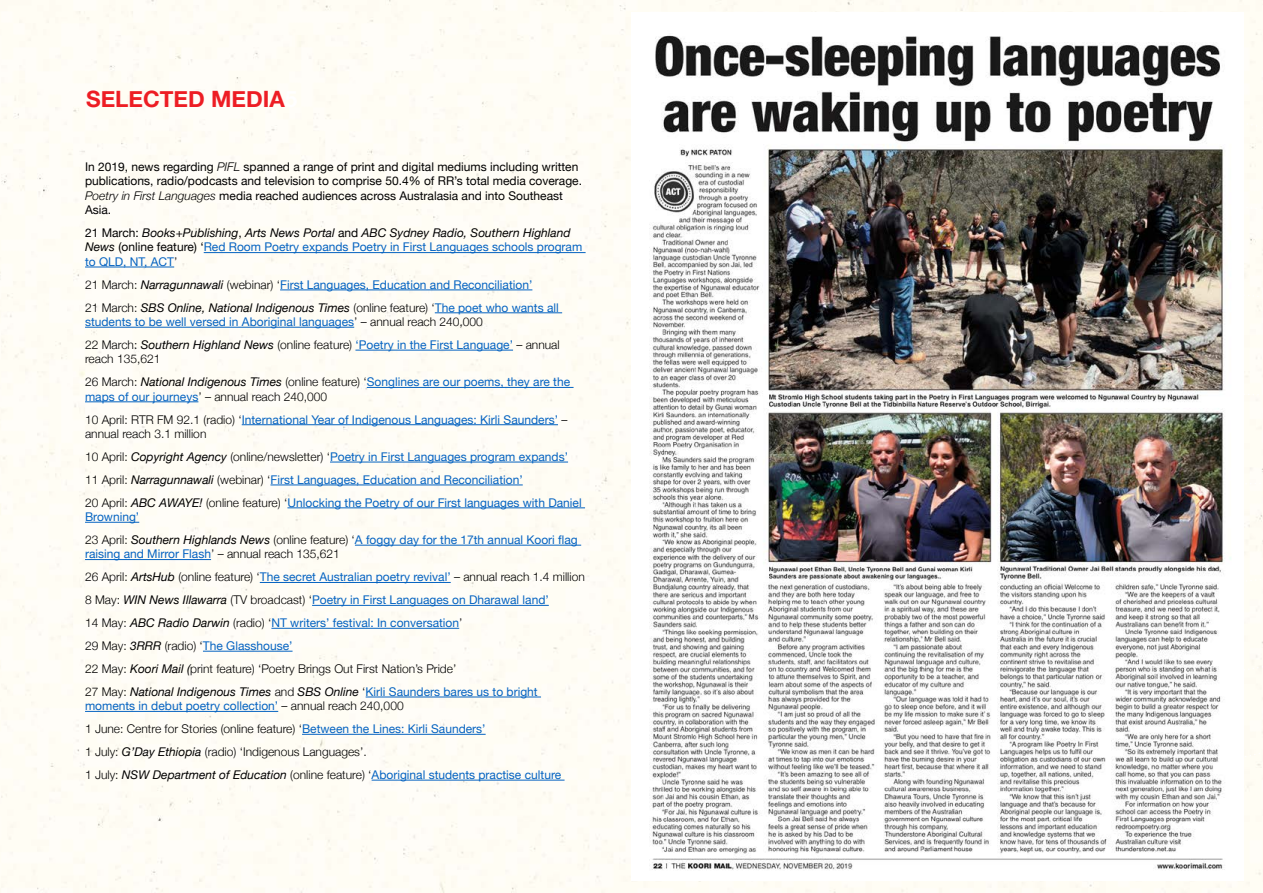
<style>
.page{position:relative;width:1263px;height:893px;background:#fffdf4}
.page>*{position:absolute;margin:0;border:0;box-sizing:border-box;transform-origin:0 0}
.t1{font:700 22.5px "Helvetica Neue";color:#ed1d24}
.t2{font:12px/23px "Helvetica Neue";color:#0563c1}
.t3{font:300 12px/23px "Helvetica Neue";color:#000}
.t4{font:12px/14.4px "Helvetica Neue";color:#000}
.s1{color:#fff}
.s2{font-weight:300;font-style:italic}
.s3{color:#000}
.s4{font-style:italic;color:#000}
.s5{font-weight:300;color:#000}
.s6{font-weight:400;font-style:italic}
.s7{font-weight:400;color:#0563c1}
</style>
<div class="page">
<svg style="left:1244px;top:115px;width:19px;height:14px"></svg>
<svg style="left:1244px;top:752px;width:19px;height:13px"></svg>
<svg style="left:1244px;top:392px;width:19px;height:4px"></svg>
<svg style="left:1244px;top:291px;width:19px;height:8px"></svg>
<svg style="left:1244px;top:201px;width:19px;height:11px"></svg>
<div style="left:1244px;top:437px;width:19px;height:239px;background:#fffdf4"></div>
<img style="left:631px;top:12px;width:613px;height:869px">
<hr style="left:204px;top:252px;width:382px;height:1px;background:#0563c1">
<hr style="left:85px;top:267px;width:89px;height:1px;background:#0563c1">
<hr style="left:280px;top:290px;width:252px;height:1px;background:#0563c1">
<hr style="left:435px;top:312px;width:127px;height:1px;background:#0563c1">
<hr style="left:85px;top:327px;width:269px;height:1px;background:#0563c1">
<hr style="left:355px;top:350px;width:158px;height:1px;background:#0563c1">
<hr style="left:367px;top:387px;width:206px;height:1px;background:#0563c1">
<hr style="left:85px;top:401px;width:113px;height:1px;background:#0563c1">
<hr style="left:242px;top:424px;width:316px;height:1px;background:#0563c1">
<hr style="left:330px;top:462px;width:238px;height:1px;background:#0563c1">
<hr style="left:270px;top:485px;width:253px;height:1px;background:#0563c1">
<hr style="left:287px;top:508px;width:298px;height:1px;background:#0563c1">
<hr style="left:85px;top:522px;width:54px;height:1px;background:#0563c1">
<hr style="left:355px;top:545px;width:226px;height:1px;background:#0563c1">
<hr style="left:85px;top:559px;width:126px;height:1px;background:#0563c1">
<hr style="left:260px;top:582px;width:191px;height:1px;background:#0563c1">
<hr style="left:312px;top:605px;width:237px;height:1px;background:#0563c1">
<hr style="left:271px;top:628px;width:188px;height:1px;background:#0563c1">
<hr style="left:203px;top:651px;width:90px;height:1px;background:#0563c1">
<hr style="left:366px;top:697px;width:175px;height:1px;background:#0563c1">
<hr style="left:85px;top:711px;width:193px;height:1px;background:#0563c1">
<hr style="left:302px;top:734px;width:184px;height:1px;background:#0563c1">
<hr style="left:372px;top:780px;width:192px;height:1px;background:#0563c1">
<h1 class="t1" style="left:86px;top:81px;width:213px">SELECTED MEDIA<span class="s1">5</span></h1>
<p class="t4" style="left:85px;top:160px;width:498px">In 2019, news regarding <span class="s2">PIFL</span> spanned a range of print and digital mediums including written publications, radio/podcasts and television to comprise 50.4% of RR’s total media coverage.<br><span class="s2">Poetry in First Languages</span> media reached audiences across Australasia and into Southeast Asia.</p>
<p class="t2" style="left:85px;top:226px;width:499px;line-height:14.4px"><span class="s3">21 March:</span> <span class="s4">Books+Publishing</span><span class="s3">,</span> <span class="s4">Arts News Portal</span> <span class="s3">and</span> <span class="s4">ABC Sydney Radio, Southern Highland<br>News</span> <span class="s3">(online feature) ‘</span>Red Room Poetry expands Poetry in First Languages schools program to QLD, NT, ACT<span class="s5">’</span></p>
<p class="t2" style="left:85px;top:274px;width:475px"><span class="s5">21 March:</span> <span class="s4">Narragunnawali</span> <span class="s5">(webinar) ‘</span>First Languages, Education and Reconciliation’<br><span class="s5">21 March:</span> <span class="s4">SBS Online, National Indigenous Times</span> <span class="s5">(online feature) ‘</span>The poet who wants all</p>
<p class="t2" style="left:85px;top:311px;width:476px">students to be well versed in Aboriginal languages<span class="s5">’ – annual reach 240,000<br>22 March:</span> <span class="s4">Southern Highland News</span> <span class="s5">(online feature)</span> ‘Poetry in the First Language’ <span class="s5">– annual</span></p>
<p class="t3" style="left:85px;top:347px;width:487px">reach 135,621<br>26 March: <span class="s6">National Indigenous Times</span> (online feature) ‘<span class="s7">Songlines are our poems, they are the</span></p>
<p class="t2" style="left:85px;top:386px;width:484px">maps of our journeys<span class="s5">’ – annual reach 240,000<br>10 April: RTR FM 92.1 (radio) ‘</span>International Year of Indigenous Languages: Kirli Saunders’ <span class="s5">–</span></p>
<p class="t2" style="left:85px;top:423px;width:498px"><span class="s5">annual reach 3.1 million<br>10 April:</span> <span class="s4">Copyright Agency</span> <span class="s5">(online/newsletter) ‘</span>Poetry in First Languages program expands’ <span class="s5">11 April:</span> <span class="s4">Narragunnawali</span> <span class="s5">(webinar) ‘</span>First Languages, Education and Reconciliation’<br><span class="s5">20 April:</span> <span class="s4">ABC AWAYE!</span> <span class="s5">(online feature) ‘</span>Unlocking the Poetry of our First languages with Daniel</p>
<p class="t2" style="left:85px;top:506px;width:494px">Browning’<br><span class="s5">23 April:</span> <span class="s4">Southern Highlands News</span> <span class="s5">(online feature) ‘</span>A foggy day for the 17th annual Koori flag</p>
<p class="t3" style="left:85px;top:542px;width:501px"><span class="s7">raising and Mirror Flash</span>’ – annual reach 135,621<br>26 April: <span class="s6">ArtsHub</span> (online feature) ‘<span class="s7">The secret Australian poetry revival’</span> – annual reach 1.4 million 8 May: <span class="s6">WIN News Illawarra</span> (TV broadcast) ‘<span class="s7">Poetry in First Languages on Dharawal land’<br></span>14 May: <span class="s6">ABC Radio Darwin</span> (radio) ‘<span class="s7">NT writers’ festival: In conversation</span>’<br>29 May: <span class="s6">3RRR</span> (radio) ‘<span class="s7">The Glasshouse’<br></span>22 May: <span class="s6">Koori Mail (</span>print feature) ‘Poetry Brings Out First Nation’s Pride’<br>27 May: <span class="s6">National Indigenous Times</span> and <span class="s6">SBS Online</span> ‘<span class="s7">Kirli Saunders bares us to bright</span></p>
<p class="t3" style="left:85px;top:694px;width:478px"><span class="s7">moments in debut poetry collection’</span> – annual reach 240,000<br>1 June: Centre for Stories (online feature) ‘<span class="s7">Between the Lines: Kirli Saunders’<br></span>1 July: <span class="s6">G’Day Ethiopia</span> (radio) ‘Indigenous Languages’.<br>1 July: <span class="s6">NSW Department of Education</span> (online feature) ‘<span class="s7">Aboriginal students practise culture</span></p>
</div>
